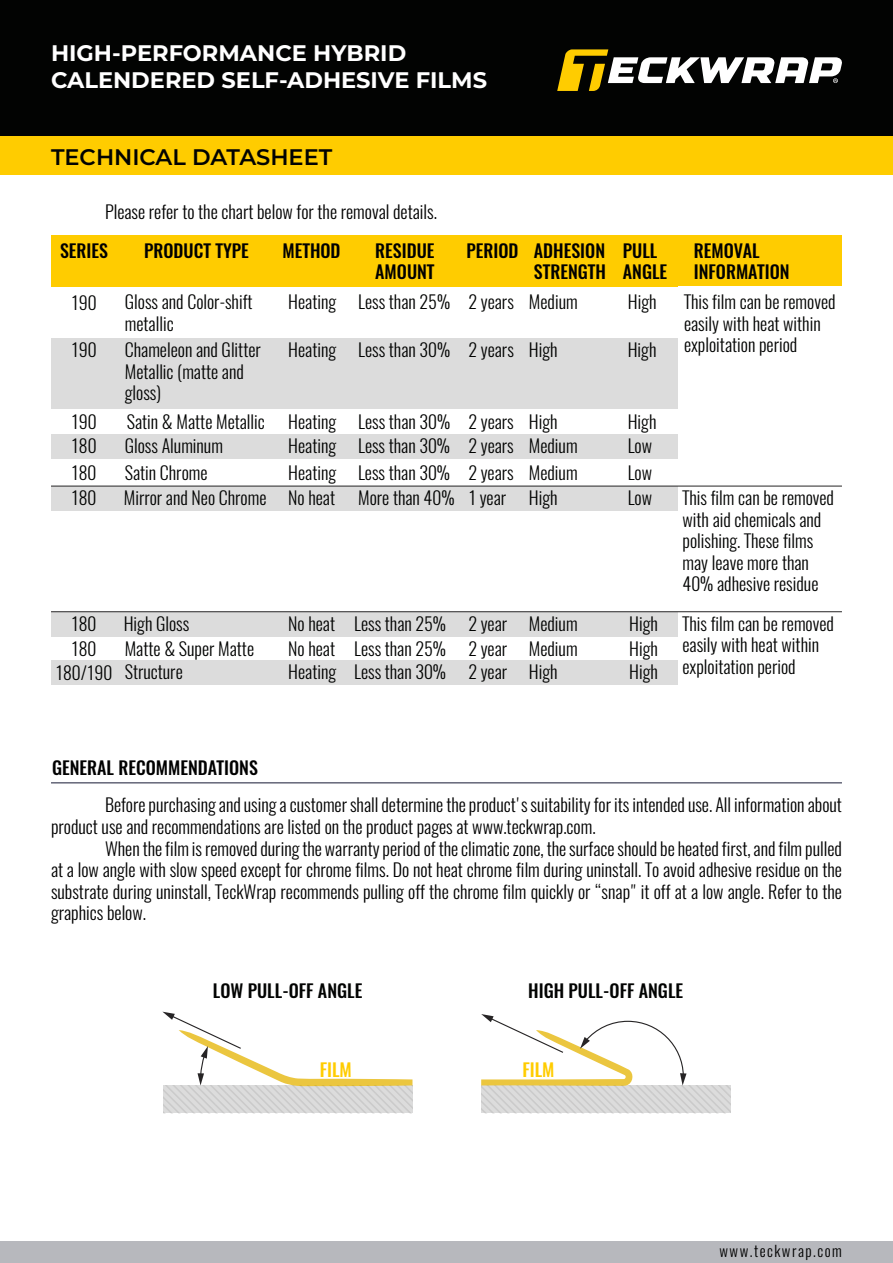
<style>
.page{position:relative;width:893px;height:1263px;background:#fff}
.page>*{position:absolute;margin:0;border:0;box-sizing:border-box;transform-origin:0 0}
.t1{font:700 22.5px/27px "Montserrat";color:#fff}
.t2{font:600 22.5px "Montserrat";color:#020302}
.t3{font:300 18px/21.6px "Oswald";color:#020302}
.t4{font:300 18px/21.6px "Oswald";color:#000}
.t5{font:500 18px/21.6px "Oswald";color:#000}
.t6{font:500 18px "Oswald";color:#020302}
.t7{font:500 18px "Oswald";color:#fc0}
.t8{font:300 15px "Oswald";letter-spacing:.1em;color:#000}
</style>
<div class="page">
<div style="left:0;top:0;width:893px;height:136px;background:#020302"></div>
<div style="left:0;top:136px;width:893px;height:38px;background:#fc0"></div>
<div style="left:0;top:1242px;width:893px;height:21px;background:#b7b8bd"></div>
<div style="left:51px;top:235px;width:791px;height:51px;background:#fc0"></div>
<div style="left:51px;top:338px;width:791px;height:71px;background:#dcdcdc"></div>
<div style="left:51px;top:434px;width:791px;height:25px;background:#dcdcdc"></div>
<div style="left:51px;top:486px;width:791px;height:25px;background:#dcdcdc"></div>
<hr style="left:51px;top:782px;width:791px;height:1px;background:#30324a">
<div style="left:51px;top:612px;width:791px;height:24px;background:#dcdcdc"></div>
<div style="left:51px;top:661px;width:791px;height:24px;background:#dcdcdc"></div>
<div style="left:678px;top:286px;width:164px;height:399px;background:#fff"></div>
<hr style="left:51px;top:486px;width:791px;height:1px;background:#262425">
<hr style="left:51px;top:611px;width:791px;height:1px;background:#262425">
<svg style="left:481px;top:1014px;width:205px;height:71px"></svg>
<svg style="left:163px;top:1012px;width:249px;height:73px"></svg>
<div style="left:163px;top:1085px;width:249px;height:28px;background:linear-gradient(to right,#d7d7d7,#d7d7d7)"></div>
<div style="left:481px;top:1085px;width:250px;height:28px;background:linear-gradient(to right,#d7d7d7,#d7d7d7)"></div>
<svg style="left:557px;top:49px;width:285px;height:42px"></svg>
<p class="t1" style="left:51px;top:39px;width:437px">HIGH-PERFORMANCE HYBRID<br>CALENDERED SELF-ADHESIVE FILMS</p>
<p class="t2" style="left:51px;top:142px;width:283px">TECHNICAL DATASHEET</p>
<p class="t4" style="left:105px;top:201px;width:333px">Please refer to the chart below for the removal details.</p>
<p class="t5" style="left:60px;top:240px;width:50px">SERIES</p>
<p class="t5" style="left:144px;top:240px;width:106px">PRODUCT TYPE</p>
<p class="t5" style="left:694px;top:240px;width:97px">REMOVAL<br>INFORMATION</p>
<p class="t5" style="left:282px;top:240px;width:60px">METHOD</p>
<p class="t5" style="left:375px;top:240px;width:61px">RESIDUE<br>AMOUNT</p>
<p class="t5" style="left:534px;top:240px;width:74px">ADHESION<br>STRENGTH</p>
<p class="t5" style="left:623px;top:240px;width:46px">PULL<br>ANGLE</p>
<p class="t5" style="left:467px;top:240px;width:54px">PERIOD</p>
<p class="t3" style="left:288px;top:291px;width:291px">Heating Less than 25% 2 years Medium</p>
<p class="t3" style="left:628px;top:291px;width:30px">High</p>
<p class="t3" style="left:125px;top:291px;width:129px">Gloss and Color-shift metallic</p>
<p class="t3" style="left:684px;top:291px;width:153px">This film can be removed easily with heat within exploitation period</p>
<p class="t3" style="left:71px;top:291px;width:27px">190</p>
<p class="t3" style="left:71px;top:339px;width:27px">190</p>
<p class="t3" style="left:125px;top:339px;width:138px">Chameleon and Glitter<br>Metallic (matte and gloss)</p>
<p class="t3" style="left:288px;top:339px;width:271px">Heating Less than 30% 2 years High</p>
<p class="t3" style="left:628px;top:339px;width:30px">High</p>
<p class="t3" style="left:71px;top:411px;width:27px">190</p>
<p class="t3" style="left:127px;top:411px;width:140px">Satin &amp; Matte Metallic</p>
<p class="t3" style="left:288px;top:411px;width:271px">Heating Less than 30% 2 years High</p>
<p class="t3" style="left:628px;top:411px;width:30px">High</p>
<p class="t3" style="left:71px;top:435px;width:27px">180</p>
<p class="t3" style="left:125px;top:435px;width:100px">Gloss Aluminum</p>
<p class="t3" style="left:288px;top:435px;width:291px">Heating Less than 30% 2 years Medium</p>
<p class="t3" style="left:628px;top:435px;width:26px">Low</p>
<p class="t3" style="left:71px;top:487px;width:27px">180</p>
<p class="t3" style="left:124px;top:487px;width:213px">Mirror and Neo Chrome No heat</p>
<p class="t3" style="left:358px;top:487px;width:150px">More than 40% 1 year</p>
<p class="t3" style="left:529px;top:487px;width:30px">High</p>
<p class="t3" style="left:628px;top:487px;width:26px">Low</p>
<p class="t3" style="left:71px;top:462px;width:27px">180</p>
<p class="t3" style="left:125px;top:462px;width:84px">Satin Chrome</p>
<p class="t3" style="left:288px;top:462px;width:291px">Heating Less than 30% 2 years Medium</p>
<p class="t3" style="left:628px;top:462px;width:26px">Low</p>
<p class="t3" style="left:682px;top:487px;width:153px">This film can be removed with aid chemicals and polishing. These films may leave more than<br>40% adhesive residue</p>
<p class="t3" style="left:71px;top:613px;width:27px">180</p>
<p class="t3" style="left:124px;top:612px;width:67px">High Gloss</p>
<p class="t3" style="left:288px;top:612px;width:291px">No heat Less than 25% 2 year Medium</p>
<p class="t3" style="left:629px;top:612px;width:30px">High</p>
<p class="t3" style="left:55px;top:661px;width:129px">180/190 Structure</p>
<p class="t3" style="left:288px;top:661px;width:271px">Heating Less than 30% 2 year High</p>
<p class="t3" style="left:629px;top:661px;width:30px">High</p>
<p class="t3" style="left:71px;top:638px;width:27px">180</p>
<p class="t3" style="left:125px;top:637px;width:131px">Matte &amp; Super Matte</p>
<p class="t3" style="left:288px;top:637px;width:291px">No heat Less than 25% 2 year Medium</p>
<p class="t3" style="left:629px;top:637px;width:30px">High</p>
<p class="t3" style="left:682px;top:612px;width:153px">This film can be removed easily with heat within exploitation period</p>
<p class="t5" style="left:52px;top:757px;width:207px">GENERAL RECOMMENDATIONS</p>
<p class="t4" style="left:51px;top:794px;width:792px;text-indent:54px">Before purchasing and using a customer shall determine the product's suitability for its intended use. All information about product use and recommendations are listed on the product pages at www.teckwrap.com.</p>
<p class="t4" style="left:51px;top:837px;width:792px;text-align:justify;text-indent:54px">When the film is removed during the warranty period of the climatic zone, the surface should be heated first, and film pulled at a low angle with slow speed except for chrome films. Do not heat chrome film during uninstall. To avoid adhesive residue on the substrate during uninstall, TeckWrap recommends pulling off the chrome film quickly or “snap" it off at a low angle. Refer to the graphics below.</p>
<p class="t6" style="left:213px;top:978px;width:151px">LOW PULL-OFF ANGLE</p>
<p class="t6" style="left:528px;top:978px;width:156px">HIGH PULL-OFF ANGLE</p>
<p class="t7" style="left:320px;top:1057px;width:34px">FILM</p>
<p class="t7" style="left:522px;top:1057px;width:34px">FILM</p>
<p class="t8" style="left:719px;top:1241px;width:124px">www.teckwrap.com</p>
</div>
